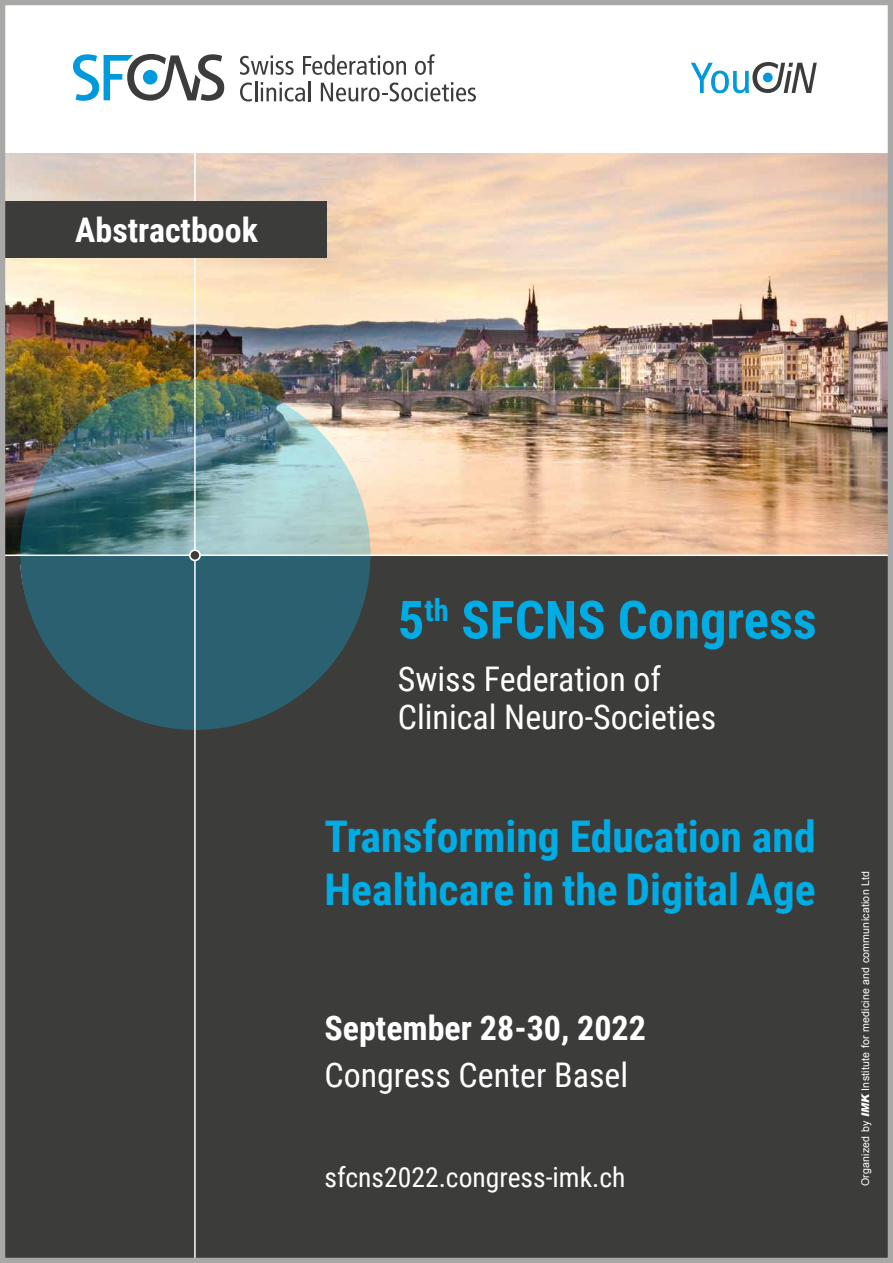
<style>
.page{position:relative;width:893px;height:1263px;background:#fff}
.page>*{position:absolute;margin:0;border:0;box-sizing:border-box;transform-origin:0 0}
.t1{font:700 52.8px "Roboto Condensed";color:#00ace4}
.t2{font:700 43.65px/53.1px "Roboto Condensed";color:#00ace4}
.t3{font:33.9px/38.2px "Roboto Condensed";color:#fff}
.t4{font:700 33.9px "Roboto Condensed";color:#fff}
.t5{font:27.6px "Roboto Condensed";color:#fff}
.t6{font:10.65px "Arial";letter-spacing:.02em;color:#fff}
.s1{font-weight:900;font-style:italic}
</style>
<div class="page">
<img style="left:0;top:0;width:893px;height:1263px">
<p class="t4" style="left:75px;top:206px;width:184px">Abstractbook</p>
<h1 class="t1" style="left:398px;top:583px;width:420px">5<sup>th</sup> SFCNS Congress</h1>
<p class="t3" style="left:398px;top:658px;width:320px">Swiss Federation of<br>Clinical Neuro-Societies</p>
<p class="t2" style="left:324px;top:808px;width:493px">Transforming Education and<br>Healthcare in the Digital Age</p>
<p class="t4" style="left:324px;top:1004px;width:323px">September 28-30, 2022</p>
<p class="t3" style="left:324px;top:1054px;width:305px">Congress Center Basel</p>
<p class="t5" style="left:324px;top:1158px;width:302px">sfcns2022.congress-imk.ch</p>
<p class="t6" style="left:858px;top:1186px;width:317px;rotate:-90deg">Organized by <span class="s1">IMK</span> Institute for medicine and communication Ltd</p>
</div>
